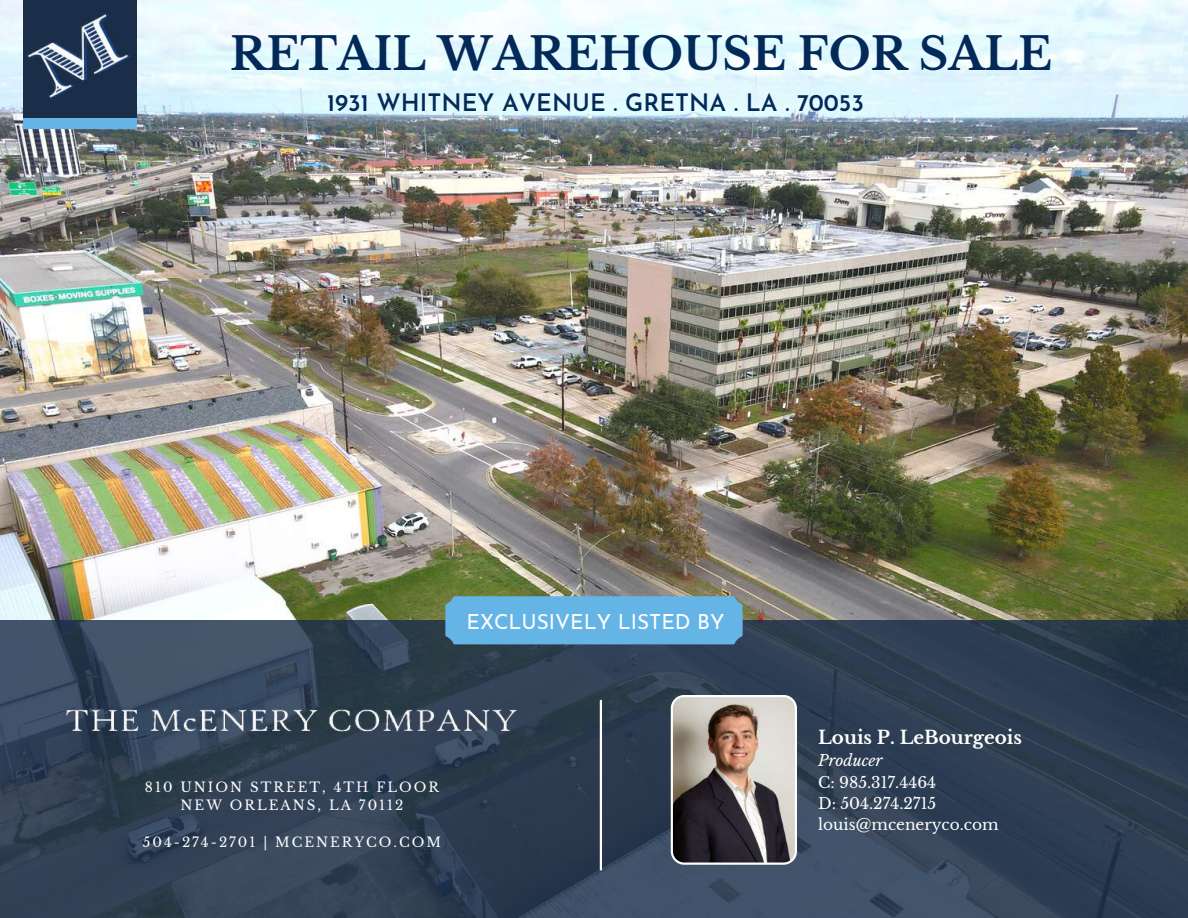
<style>
.page{position:relative;width:1188px;height:918px;background:#fff}
.page>*{position:absolute;margin:0;border:0;box-sizing:border-box;transform-origin:0 0}
.t1{font:700 44.55px "Libre Baskerville";color:#022958}
.t2{font:600 24px "Josefin Sans";color:#022958}
.t3{font:20.85px "Josefin Sans";color:#fefefe}
.t4{font:700 18.3px "Libre Baskerville";color:#fefefe}
.t5{font:15.3px/21.3px "Libre Baskerville";color:#fefefe}
.t6{font:italic 15.3px "Libre Baskerville";color:#fefefe}
.t7{font:13.35px/18.3px "Libre Baskerville";letter-spacing:.15em;color:#fefefe;text-align:center}
</style>
<div class="page">
<img style="left:0;top:0;width:1188px;height:620px">
<svg style="left:0;top:620px;width:1188px;height:298px;fill:#303f55"></svg>
<div style="left:445px;top:596px;width:298px;height:48px;background:#64b4e6"></div>
<div style="left:716px;top:601px;width:19px;height:19px;background:#64b4e6;border-radius:50%"></div>
<div style="left:716px;top:620px;width:19px;height:20px;background:#64b4e6;border-radius:50%"></div>
<div style="left:449px;top:620px;width:20px;height:20px;background:#64b4e6;border-radius:50%"></div>
<div style="left:452px;top:601px;width:19px;height:19px;background:#64b4e6;border-radius:50%"></div>
<img style="left:0;top:0;width:169px;height:146px">
<img style="left:671px;top:695px;width:126px;height:170px">
<img style="left:52px;top:700px;width:480px;height:37px">
<hr style="left:600px;top:701px;width:2px;height:169px;background:#fefefe">
<h1 class="t1" style="left:230px;top:27px;width:824px">RETAIL WAREHOUSE FOR SALE</h1>
<h2 class="t2" style="left:327px;top:93px;width:538px">1931 WHITNEY AVENUE . GRETNA . LA . 70053</h2>
<h3 class="t3" style="left:467px;top:613px;width:260px">EXCLUSIVELY LISTED BY</h3>
<p class="t7" style="left:145px;top:778px;width:296px">810 UNION STREET, 4TH FLOOR<br>NEW ORLEANS, LA 70112</p>
<p class="t7" style="left:143px;top:833px;width:300px">504-274-2701 | MCENERYCO.COM</p>
<h3 class="t4" style="left:818px;top:726px;width:205px">Louis P. LeBourgeois</h3>
<p class="t6" style="left:818px;top:751px;width:66px">Producer</p>
<p class="t5" style="left:818px;top:772px;width:182px">C: 985.317.4464<br>D: 504.274.2715 louis@mceneryco.com</p>
</div>
